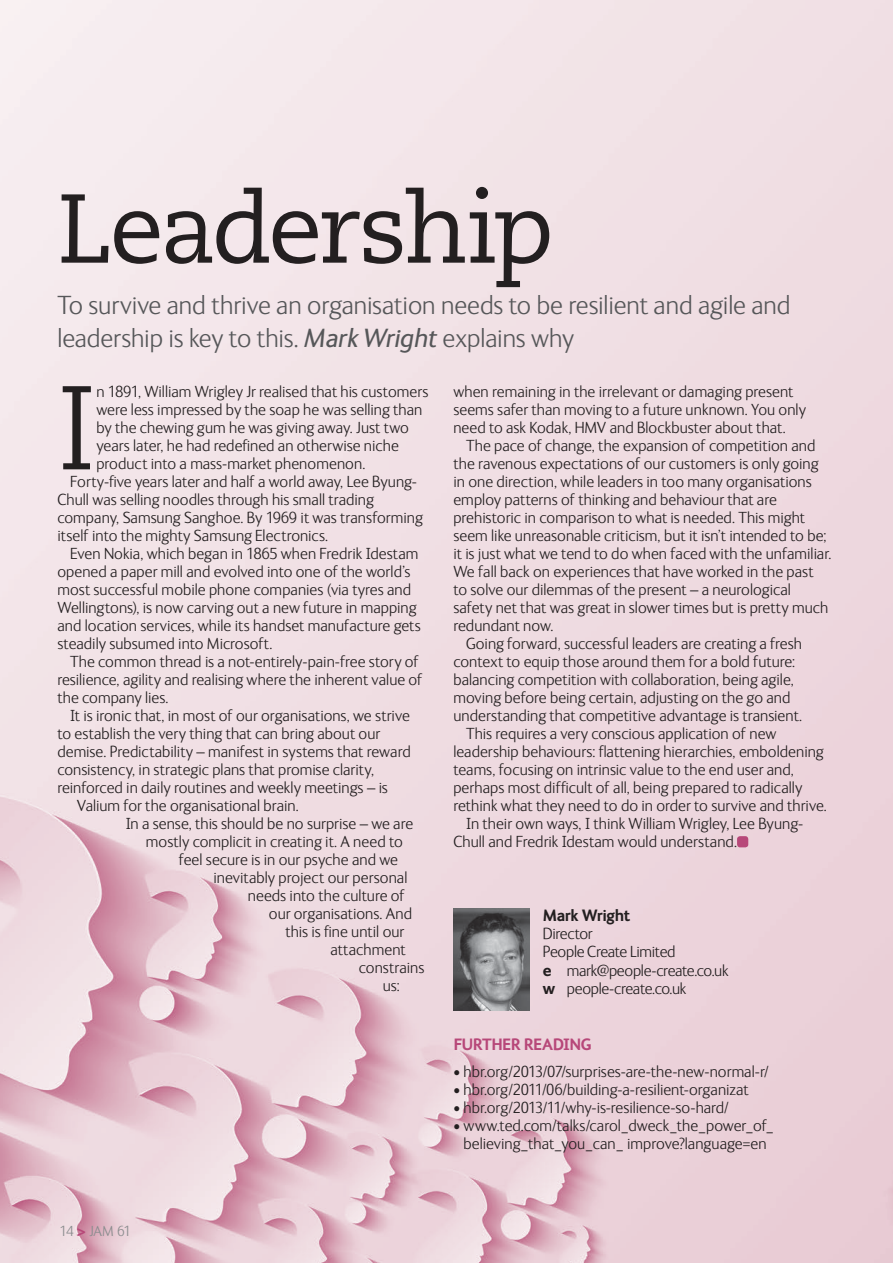
<style>
.page{position:relative;width:893px;height:1263px;background:#fff}
.page>*{position:absolute;margin:0;border:0;box-sizing:border-box;transform-origin:0 0}
.Body_indent{font:300 123.45px "FS Ingrid";color:#231f20}
.Head_-_Feature_serif{font:97.5px "Caecilia";letter-spacing:-.04em;color:#231f20}
.Intro{font:300 27px/33px "FS Ingrid";letter-spacing:-.005em;color:#565759}
.Body_indent-2{font:300 16.5px/18px "FS Ingrid";color:#231f20}
.Body_no_indent{font:300 16.5px "FS Ingrid";letter-spacing:-.02em;color:#231f20}
.Body_indent-3{font:700 16.5px "FS Ingrid";letter-spacing:-.035em;color:#b74879}
.Body_no_indent-2{font:700 16.5px "FS Ingrid";letter-spacing:-.025em;color:#231f20}
.t1{font:300 15px "FS Ingrid";letter-spacing:-.04em;color:#8a8c8e}
.s1{font-weight:400;font-style:italic}
.s2{font-weight:700}
.s3{font-family:"VAG Rounded";font-weight:700;color:#b74879}
</style>
<div class="page">
<img style="left:0;top:0;width:893px;height:1263px">
<div style="left:737px;top:836px;width:11px;height:11px;background:#b74879;border-radius:3px"></div>
<img style="left:453px;top:909px;width:76px;height:101px">
<p class="Head_-_Feature_serif" style="left:57px;top:172px;width:498px">Leadership</p>
<p class="Intro" style="left:57px;top:289px;width:735px">To survive and thrive an organisation needs to be resilient and agile and leadership is key to this. <span class="s1">Mark Wright</span> explains why</p>
<p class="Body_indent" style="left:57px;top:365px;width:41px">I</p>
<p class="Body_indent-2" style="left:96px;top:383px;width:333px">n 1891, William Wrigley Jr realised that his customers were less impressed by the soap he was selling than by the chewing gum he was giving away. Just two years later, he had redefined an otherwise niche product into a mass-market phenomenon.</p>
<p class="Body_indent-2" style="left:57px;top:473px;width:367px;text-indent:13px">Forty-five years later and half a world away, Lee Byung-Chull was selling noodles through his small trading company, Samsung Sanghoe. By 1969 it was transforming itself into the mighty Samsung Electronics.</p>
<p class="Body_indent-2" style="left:57px;top:545px;width:365px;text-indent:13px">Even Nokia, which began in 1865 when Fredrik Idestam opened a paper mill and evolved into one of the world’s most successful mobile phone companies (via tyres and Wellingtons), is now carving out a new future in mapping and location services, while its handset manufacture gets steadily subsumed into Microsoft.</p>
<p class="Body_indent-2" style="left:57px;top:653px;width:367px;text-indent:13px">The common thread is a not-entirely-pain-free story of resilience, agility and realising where the inherent value of the company lies.</p>
<p class="Body_indent-2" style="left:70px;top:707px;width:341px">It is ironic that, in most of our organisations, we strive</p>
<p class="Body_indent-2" style="left:57px;top:725px;width:324px">to establish the very thing that can bring about our</p>
<p class="Body_indent-2" style="left:57px;top:743px;width:355px">demise. Predictability – manifest in systems that reward</p>
<p class="Body_indent-2" style="left:57px;top:761px;width:318px">consistency, in strategic plans that promise clarity,</p>
<p class="Body_indent-2" style="left:57px;top:779px;width:332px">reinforced in daily routines and weekly meetings – is</p>
<p class="Body_indent-2" style="left:77px;top:797px;width:223px">Valium for the organisational brain.</p>
<p class="Body_indent-2" style="left:126px;top:815px;width:289px">In a sense, this should be no surprise – we are</p>
<p class="Body_indent-2" style="left:146px;top:833px;width:258px">mostly complicit in creating it. A need to</p>
<p class="Body_indent-2" style="left:179px;top:851px;width:221px">feel secure is in our psyche and we</p>
<p class="Body_indent-2" style="left:213px;top:869px;width:196px">inevitably project our personal</p>
<p class="Body_indent-2" style="left:248px;top:887px;width:158px">needs into the culture of</p>
<p class="Body_indent-2" style="left:269px;top:905px;width:145px">our organisations. And</p>
<p class="Body_indent-2" style="left:285px;top:923px;width:120px">this is fine until our</p>
<p class="Body_indent-2" style="left:330px;top:941px;width:77px">attachment</p>
<p class="Body_indent-2" style="left:359px;top:959px;width:67px">constrains</p>
<p class="Body_indent-2" style="left:383px;top:977px;width:19px">us:</p>
<p class="Body_indent-2" style="left:453px;top:383px;width:354px">when remaining in the irrelevant or damaging present seems safer than moving to a future unknown. You only need to ask Kodak, HMV and Blockbuster about that.</p>
<p class="Body_indent-2" style="left:453px;top:437px;width:380px;text-indent:13px">The pace of change, the expansion of competition and the ravenous expectations of our customers is only going in one direction, while leaders in too many organisations employ patterns of thinking and behaviour that are prehistoric in comparison to what is needed. This might seem like unreasonable criticism, but it isn’t intended to be; it is just what we tend to do when faced with the unfamiliar.<br>We fall back on experiences that have worked in the past to solve our dilemmas of the present – a neurological safety net that was great in slower times but is pretty much redundant now.</p>
<p class="Body_indent-2" style="left:453px;top:635px;width:350px;text-indent:13px">Going forward, successful leaders are creating a fresh context to equip those around them for a bold future: balancing competition with collaboration, being agile, moving before being certain, adjusting on the go and understanding that competitive advantage is transient.</p>
<p class="Body_indent-2" style="left:453px;top:725px;width:375px;text-indent:13px">This requires a very conscious application of new leadership behaviours: flattening hierarchies, emboldening teams, focusing on intrinsic value to the end user and, perhaps most difficult of all, being prepared to radically rethink what they need to do in order to survive and thrive.</p>
<p class="Body_indent-2" style="left:453px;top:815px;width:351px;text-indent:13px">In their own ways, I think William Wrigley, Lee Byung-<br>Chull and Fredrik Idestam would understand.</p>
<p class="Body_no_indent-2" style="left:543px;top:906px;width:89px">Mark Wright</p>
<p class="Body_no_indent" style="left:543px;top:925px;width:51px">Director</p>
<p class="Body_no_indent" style="left:543px;top:943px;width:134px">People Create Limited</p>
<p class="Body_no_indent" style="left:543px;top:961px;width:187px"><span class="s2">e</span> mark@people-create.co.uk</p>
<p class="Body_no_indent" style="left:543px;top:979px;width:145px"><span class="s2">w</span> people-create.co.uk</p>
<p class="Body_indent-3" style="left:453px;top:1034px;width:140px">FURTHER READING</p>
<p class="Body_indent-2" style="left:453px;top:1062px;width:317px">• hbr.org/2013/07/surprises-are-the-new-normal-r/</p>
<p class="Body_indent-2" style="left:453px;top:1080px;width:297px">• hbr.org/2011/06/building-a-resilient-organizat</p>
<p class="Body_indent-2" style="left:453px;top:1098px;width:277px">• hbr.org/2013/11/why-is-resilience-so-hard/</p>
<p class="Body_indent-2" style="left:453px;top:1116px;width:322px;text-align:center">• www.ted.com/talks/carol_dweck_the_power_of_ believing_that_you_can_ improve?language=en</p>
<p class="t1" style="left:60px;top:1224px;width:73px">14 <span class="s3">&gt;</span> JAM 61</p>
</div>
